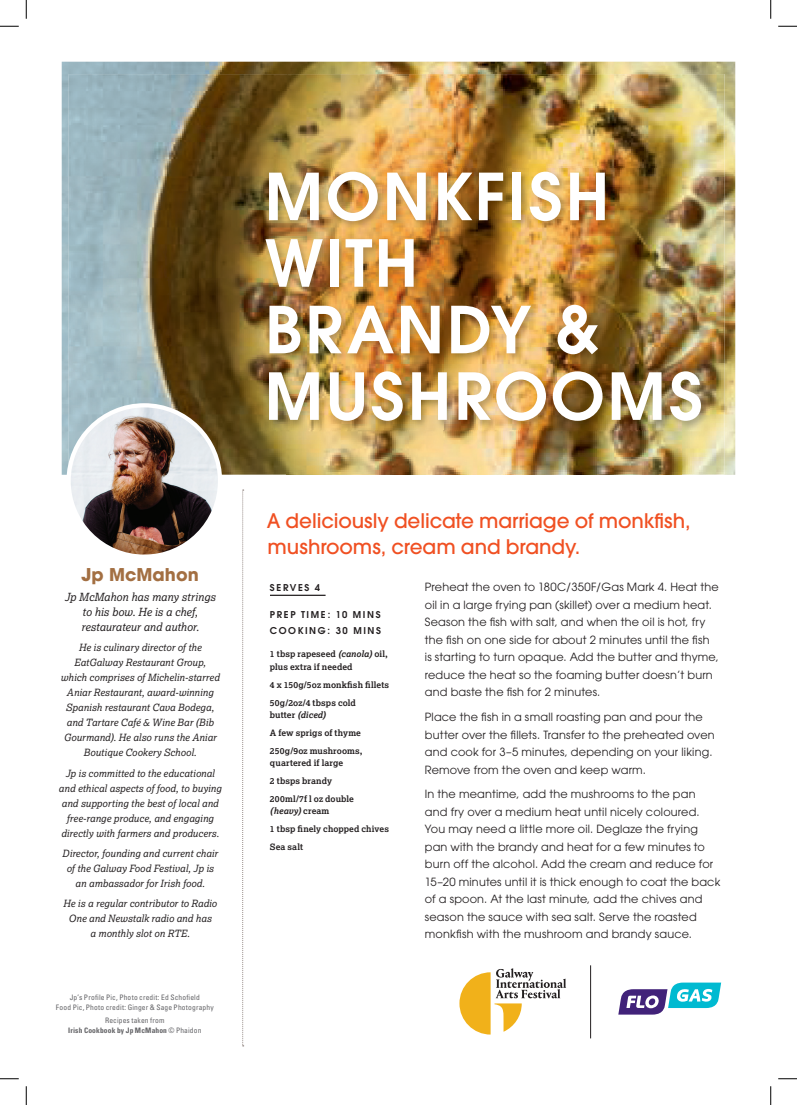
<style>
.page{position:relative;width:797px;height:1105px;background:#fff}
.page>*{position:absolute;margin:0;border:0;box-sizing:border-box;transform-origin:0 0}
.t1{font:600 64.25px/66.5px "Avant Garde";letter-spacing:.045em;color:#fff}
.t2{font:500 20px/26.2px "Avant Garde";letter-spacing:-.005em;color:#f05022}
.t3{font:700 17.5px "ITC Avant Garde Pro";color:#a36f42}
.t4{font:11.25px/17.5px "Avant Garde";letter-spacing:.015em;color:#231f20}
.t5{font:italic 11.25px/15px "Lexia Da Ma";letter-spacing:-.005em;color:#231f20;text-align:center}
.t6{font:italic 10px/15px "Lexia Da Ma";color:#231f20;text-align:center}
.t7{font:600 9.38px/16.2px "Avant Garde";letter-spacing:.17em;color:#231f20}
.t8{font:700 8.75px/17.9px "Lexia";letter-spacing:.01em;color:#231f20}
.t9{font:condensed 7.5px/10px "Univers";letter-spacing:.02em;color:#636366;text-align:center}
.s1{font-weight:700}
.s2{font-style:italic}
</style>
<div class="page">
<img style="left:62px;top:62px;width:673px;height:413px">
<hr style="left:270px;top:595px;width:55px;height:1px;background:#231f20">
<img style="left:69px;top:74px;width:218px;height:400px">
<img style="left:287px;top:74px;width:437px;height:133px">
<img style="left:681px;top:207px;width:43px;height:267px">
<img style="left:287px;top:429px;width:394px;height:45px">
<img style="left:69px;top:405px;width:151px;height:152px;border-radius:76px">
<div style="left:66px;top:403px;width:156px;height:156px;border:4px solid #fff;border-radius:50%"></div>
<svg style="left:242px;top:490px;width:2px;height:556px"></svg>
<img style="left:263px;top:169px;width:447px;height:260px">
<svg style="left:618px;top:982px;width:104px;height:33px"></svg>
<svg style="left:459px;top:968px;width:107px;height:66px"></svg>
<hr style="left:590px;top:965px;width:1px;height:73px;background:#231f20">
<svg style="left:0;top:25px;width:19px;height:2px"></svg>
<svg style="left:778px;top:25px;width:19px;height:2px"></svg>
<svg style="left:0;top:1078px;width:19px;height:1px"></svg>
<svg style="left:778px;top:1078px;width:19px;height:1px"></svg>
<svg style="left:25px;top:0;width:2px;height:19px"></svg>
<svg style="left:25px;top:1086px;width:2px;height:19px"></svg>
<svg style="left:770px;top:0;width:1px;height:19px"></svg>
<svg style="left:770px;top:1086px;width:1px;height:19px"></svg>
<h3 class="t3" style="left:81px;top:563px;width:119px">Jp McMahon</h3>
<p class="t5" style="left:65px;top:590px;width:152px">Jp McMahon has many strings to his bow. He is a chef, restaurateur and author.</p>
<p class="t6" style="left:60px;top:640px;width:160px">He is culinary director of the<br>EatGalway Restaurant Group, which comprises of Michelin-starred<br>Aniar Restaurant, award-winning<br>Spanish restaurant Cava Bodega, and Tartare Café &amp; Wine Bar (Bib<br>Gourmand). He also runs the Aniar<br>Boutique Cookery School.</p>
<p class="t6" style="left:59px;top:765px;width:164px">Jp is committed to the educational and ethical aspects of food, to buying and supporting the best of local and free-range produce, and engaging directly with farmers and producers.</p>
<p class="t6" style="left:62px;top:845px;width:157px">Director, founding and current chair of the Galway Food Festival, Jp is an ambassador for Irish food.</p>
<p class="t6" style="left:63px;top:896px;width:155px">He is a regular contributor to Radio<br>One and Newstalk radio and has<br>a monthly slot on RTE.</p>
<p class="t9" style="left:56px;top:992px;width:159px">Jp’s Profile Pic, Photo credit: Ed Schofield<br>Food Pic, Photo credit: Ginger &amp; Sage Photography</p>
<p class="t9" style="left:68px;top:1015px;width:135px">Recipes taken from<br><span class="s1">Irish Cookbook by Jp McMahon</span> © Phaidon</p>
<h1 class="t1" style="left:265px;top:162px;width:439px">MONKFISH<br>WITH<br>BRANDY &amp;<br>MUSHROOMS</h1>
<h2 class="t2" style="left:267px;top:508px;width:425px">A deliciously delicate marriage of monkfish, mushrooms, cream and brandy.</h2>
<p class="t7" style="left:270px;top:579px;width:52px">SERVES 4</p>
<p class="t7" style="left:270px;top:606px;width:113px">PREP TIME: 10 MINS<br>COOKING: 30 MINS</p>
<p class="t8" style="left:270px;top:648px;width:119px;line-height:12.5px">1 tbsp rapeseed <span class="s2">(canola)</span> oil, plus extra if needed</p>
<p class="t8" style="left:270px;top:675px;width:121px">4 x 150g/5oz monkfish fillets<br>50g/2oz/4 tbsps cold</p>
<p class="t8" style="left:270px;top:706px;width:94px">butter <span class="s2">(diced)<br></span>A few sprigs of thyme<br>250g/9oz mushrooms,</p>
<p class="t8" style="left:270px;top:754px;width:85px">quartered if large<br>2 tbsps brandy<br>200ml/7f l oz double</p>
<p class="t8" style="left:270px;top:802px;width:120px"><span class="s2">(heavy)</span> cream<br>1 tbsp finely chopped chives<br>Sea salt</p>
<p class="t4" style="left:425px;top:578px;width:295px">Preheat the oven to 180C/350F/Gas Mark 4. Heat the oil in a large frying pan (skillet) over a medium heat.<br>Season the fish with salt, and when the oil is hot, fry the fish on one side for about 2 minutes until the fish is starting to turn opaque. Add the butter and thyme, reduce the heat so the foaming butter doesn’t burn and baste the fish for 2 minutes.</p>
<p class="t4" style="left:425px;top:708px;width:291px">Place the fish in a small roasting pan and pour the butter over the fillets. Transfer to the preheated oven and cook for 3–5 minutes, depending on your liking.<br>Remove from the oven and keep warm.</p>
<p class="t4" style="left:425px;top:785px;width:297px">In the meantime, add the mushrooms to the pan and fry over a medium heat until nicely coloured.<br>You may need a little more oil. Deglaze the frying pan with the brandy and heat for a few minutes to burn off the alcohol. Add the cream and reduce for 15–20 minutes until it is thick enough to coat the back of a spoon. At the last minute, add the chives and season the sauce with sea salt. Serve the roasted monkfish with the mushroom and brandy sauce.</p>
</div>
